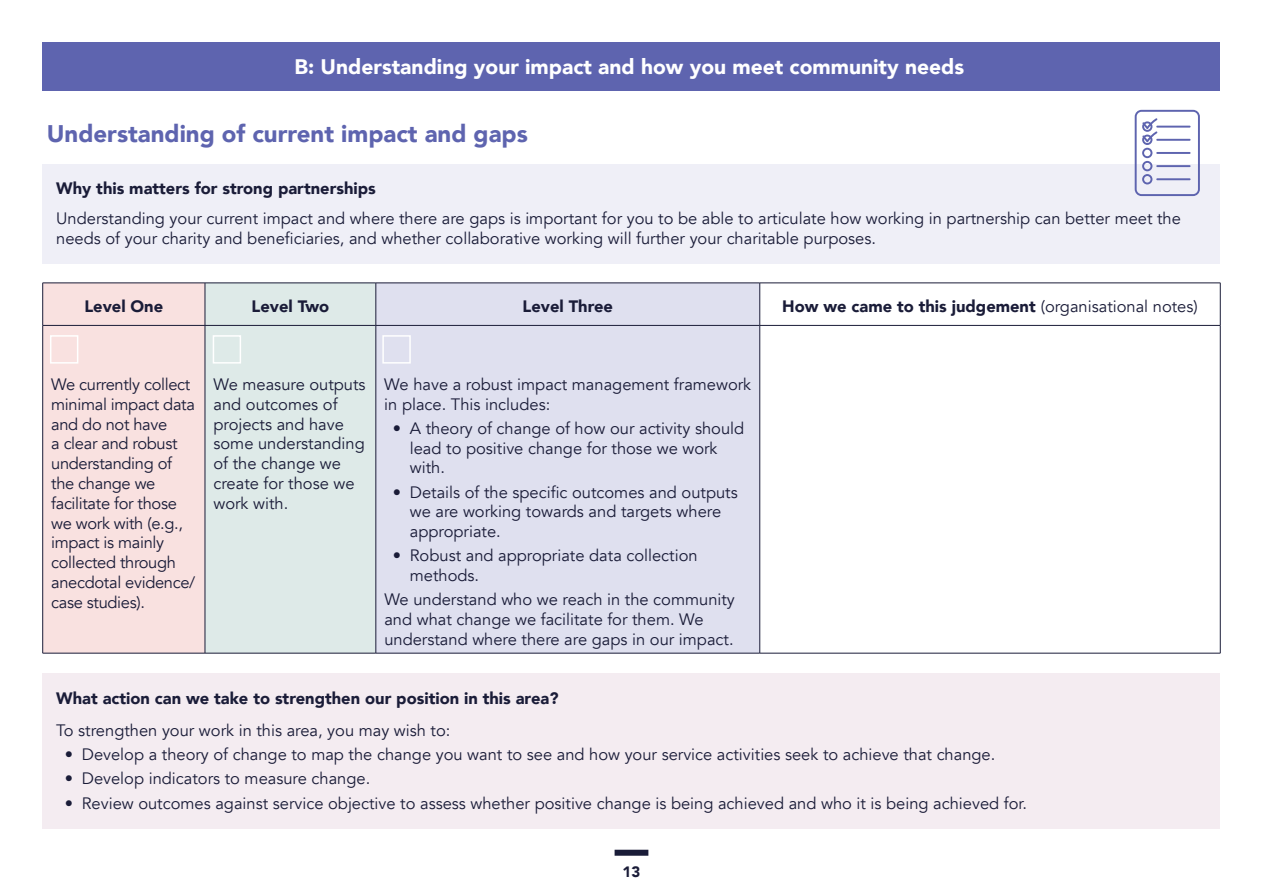
<style>
.page{position:relative;width:1263px;height:893px;background:#fff}
.page>*{position:absolute;margin:0;border:0;box-sizing:border-box;transform-origin:0 0}
.Small_Header_H2{font:900 24px "Avenir";color:#5e64af}
.t1{font:900 21px "Avenir";color:#fff}
.Body_Copy_11pt{font:16.5px/19.8px "Avenir";color:#1a1c38}
.Body_Copy_11pt-2{font:16.5px/19.8px "Avenir";letter-spacing:-.02em;color:#1a1c38}
.Bold_Body_11pt{font:900 16.5px "Avenir";color:#1a1c38}
.Table_Headers_H3{font:900 16.5px "Avenir";color:#1a1c38}
.t2{font:900 15px "Avenir";color:#1a1c38}
.s1{font-weight:400}
.s2{font-weight:900}
</style>
<div class="page">
<div style="left:43px;top:164px;width:1177px;height:100px;background:#efeff7"></div>
<svg style="left:1135px;top:110px;width:65px;height:86px"></svg>
<div style="left:43px;top:43px;width:1177px;height:48px;background:#5e64af"></div>
<div style="left:43px;top:673px;width:1177px;height:156px;background:#f4ecf1"></div>
<div style="left:43px;top:284px;width:162px;height:369px;background:#f9e1e0"></div>
<div style="left:206px;top:284px;width:170px;height:369px;background:#deeae8"></div>
<div style="left:377px;top:284px;width:382px;height:369px;background:#dfe0ef"></div>
<hr style="left:43px;top:283px;width:162px;height:1px;background:#1a1c38">
<hr style="left:42px;top:283px;width:1px;height:42px;background:#1a1c38">
<hr style="left:205px;top:283px;width:171px;height:1px;background:#1a1c38">
<hr style="left:205px;top:283px;width:1px;height:42px;background:#1a1c38">
<hr style="left:376px;top:283px;width:384px;height:1px;background:#1a1c38">
<hr style="left:376px;top:283px;width:1px;height:42px;background:#1a1c38">
<hr style="left:760px;top:283px;width:460px;height:1px;background:#1a1c38">
<hr style="left:759px;top:283px;width:1px;height:42px;background:#1a1c38">
<hr style="left:1220px;top:283px;width:1px;height:42px;background:#1a1c38">
<hr style="left:43px;top:325px;width:162px;height:1px;background:#1a1c38">
<hr style="left:42px;top:326px;width:1px;height:327px;background:#1a1c38">
<hr style="left:205px;top:325px;width:171px;height:1px;background:#1a1c38">
<hr style="left:205px;top:326px;width:1px;height:327px;background:#1a1c38">
<hr style="left:376px;top:325px;width:384px;height:1px;background:#1a1c38">
<hr style="left:376px;top:326px;width:1px;height:327px;background:#1a1c38">
<hr style="left:760px;top:325px;width:460px;height:1px;background:#1a1c38">
<hr style="left:759px;top:326px;width:1px;height:327px;background:#1a1c38">
<hr style="left:1220px;top:326px;width:1px;height:327px;background:#1a1c38">
<hr style="left:43px;top:653px;width:162px;height:1px;background:#1a1c38">
<hr style="left:205px;top:653px;width:171px;height:1px;background:#1a1c38">
<hr style="left:376px;top:653px;width:384px;height:1px;background:#1a1c38">
<hr style="left:760px;top:653px;width:460px;height:1px;background:#1a1c38">
<div style="left:50px;top:335px;width:28px;height:29px;border:2px solid #fff"></div>
<div style="left:213px;top:335px;width:28px;height:29px;border:2px solid #fff"></div>
<div style="left:382px;top:335px;width:29px;height:29px;border:2px solid #fff"></div>
<div style="left:615px;top:850px;width:33px;height:6px;background:#1a1c38"></div>
<p class="t1" style="left:295px;top:49px;width:671px">B: Understanding your impact and how you meet community needs</p>
<h2 class="Small_Header_H2" style="left:47px;top:113px;width:482px">Understanding of current impact and gaps</h2>
<p class="Bold_Body_11pt" style="left:56px;top:174px;width:321px">Why this matters for strong partnerships</p>
<p class="Body_Copy_11pt" style="left:56px;top:209px;width:1126px">Understanding your current impact and where there are gaps is important for you to be able to articulate how working in partnership can better meet the needs of your charity and beneficiaries, and whether collaborative working will further your charitable purposes.</p>
<h3 class="Table_Headers_H3" style="left:84px;top:292px;width:80px">Level One</h3>
<h3 class="Table_Headers_H3" style="left:252px;top:292px;width:79px">Level Two</h3>
<h3 class="Table_Headers_H3" style="left:523px;top:292px;width:92px">Level Three</h3>
<h3 class="Table_Headers_H3" style="left:782px;top:292px;width:417px">How we came to this judgement <span class="s1">(organisational notes)</span></h3>
<p class="Body_Copy_11pt-2" style="left:51px;top:375px;width:146px">We currently collect minimal impact data and do not have<br>a clear and robust understanding of the change we facilitate for those we work with (e.g., impact is mainly collected through anecdotal evidence/ case studies).</p>
<p class="Body_Copy_11pt" style="left:213px;top:375px;width:154px">We measure outputs and outcomes of projects and have some understanding of the change we create for those we work with.</p>
<p class="Body_Copy_11pt" style="left:384px;top:375px;width:368px">We have a robust impact management framework in place. This includes:</p>
<p class="Body_Copy_11pt" style="left:410px;top:419px;width:336px;text-indent:-17px"><span class="s2">•</span> A theory of change of how our activity should lead to positive change for those we work with.</p>
<p class="Body_Copy_11pt" style="left:410px;top:482px;width:329px;text-indent:-17px"><span class="s2">•</span> Details of the specific outcomes and outputs we are working towards and targets where appropriate.</p>
<p class="Body_Copy_11pt" style="left:410px;top:546px;width:289px;text-indent:-17px"><span class="s2">•</span> Robust and appropriate data collection methods.</p>
<p class="Body_Copy_11pt" style="left:384px;top:590px;width:352px">We understand who we reach in the community and what change we facilitate for them. We understand where there are gaps in our impact.</p>
<p class="Bold_Body_11pt" style="left:56px;top:684px;width:504px">What action can we take to strengthen our position in this area?</p>
<p class="Body_Copy_11pt" style="left:56px;top:721px;width:396px">To strengthen your work in this area, you may wish to:</p>
<p class="Body_Copy_11pt" style="left:65px;top:745px;width:932px"><span class="s2">•</span> Develop a theory of change to map the change you want to see and how your service activities seek to achieve that change.</p>
<p class="Body_Copy_11pt" style="left:65px;top:769px;width:307px"><span class="s2">•</span> Develop indicators to measure change.</p>
<p class="Body_Copy_11pt" style="left:65px;top:793px;width:964px"><span class="s2">•</span> Review outcomes against service objective to assess whether positive change is being achieved and who it is being achieved for.</p>
<p class="t2" style="left:623px;top:859px;width:19px">13</p>
</div>
